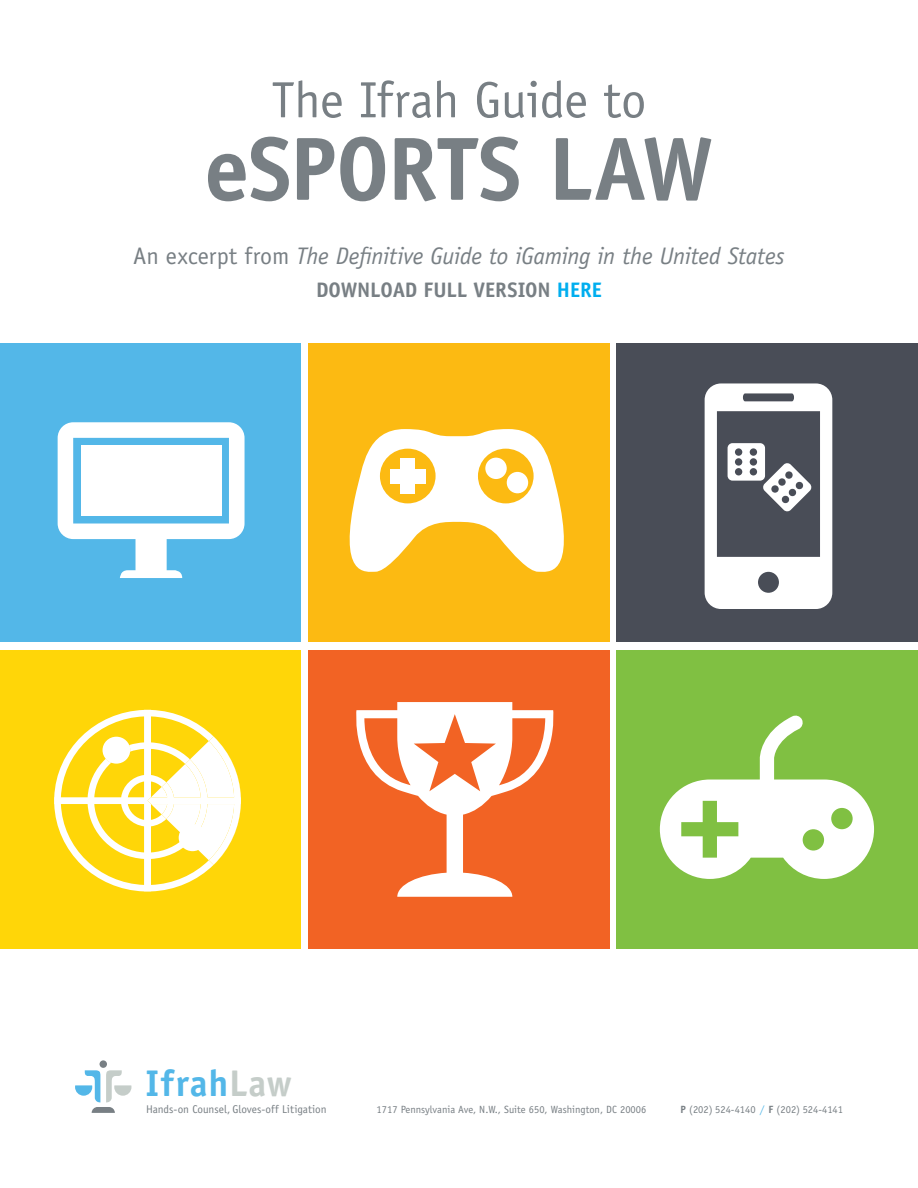
<style>
.page{position:relative;width:918px;height:1188px;background:#fff}
.page>*{position:absolute;margin:0;border:0;box-sizing:border-box;transform-origin:0 0}
.t1{font:700 90px "Officina Sans Std";letter-spacing:-.01em;color:#787f84}
.t2{font:51px "Officina Sans Std";letter-spacing:-.01em;color:#787f84}
.t3{font:700 37.2px "Officina Sans Std";letter-spacing:.025em;color:#53b7e8}
.t4{font:italic 24px "Officina Sans Std";letter-spacing:-.01em;color:#787f84}
.t5{font:700 21px "Officina Sans Std";letter-spacing:-.005em;color:#787f84}
.t6{font:11.25px "Officina Sans Std";letter-spacing:-.005em;color:#787f84}
.t7{font:10.5px "Officina Sans Std";color:#787f84}
.s1{font-style:normal}
.s2{font-family:"Officina Sans";color:#00aeef}
.s3{color:#c5cdc9}
.s4{font-weight:700}
.s5{color:#53b7e8}
</style>
<div class="page">
<div style="left:0;top:344px;width:301px;height:298px;background:#53b7e8"></div>
<div style="left:308px;top:344px;width:302px;height:298px;background:#fcba12"></div>
<div style="left:308px;top:650px;width:302px;height:299px;background:#f26324"></div>
<div style="left:0;top:650px;width:301px;height:299px;background:#ffd608"></div>
<div style="left:617px;top:344px;width:301px;height:298px;background:#494d57"></div>
<div style="left:617px;top:650px;width:301px;height:299px;background:#80c042"></div>
<div style="left:100px;top:1060px;width:7px;height:8px;background:#787f84;border-radius:50%"></div>
<svg style="left:75px;top:1070px;width:56px;height:43px"></svg>
<svg style="left:705px;top:383px;width:127px;height:226px"></svg>
<svg style="left:349px;top:429px;width:215px;height:143px"></svg>
<svg style="left:660px;top:715px;width:214px;height:164px"></svg>
<svg style="left:356px;top:702px;width:198px;height:195px"></svg>
<svg style="left:58px;top:422px;width:187px;height:156px"></svg>
<svg style="left:54px;top:710px;width:187px;height:182px"></svg>
<div style="left:179px;top:824px;width:27px;height:27px;background:#fff;border-radius:50%"></div>
<h2 class="t2" style="left:272px;top:70px;width:376px">The Ifrah Guide to</h2>
<h1 class="t1" style="left:204px;top:113px;width:511px">eSPORTS LAW</h1>
<h3 class="t4" style="left:133px;top:242px;width:653px"><span class="s1">An excerpt from</span> The Definitive Guide to iGaming in the United States</h3>
<h3 class="t5" style="left:316px;top:276px;width:287px">DOWNLOAD FULL VERSION <span class="s2">HERE</span></h3>
<h3 class="t3" style="left:146px;top:1060px;width:147px">Ifrah<span class="s3">Law</span></h3>
<p class="t6" style="left:146px;top:1102px;width:182px">Hands-on Counsel, Gloves-off Litigation</p>
<p class="t7" style="left:377px;top:1104px;width:271px">1717 Pennsylvania Ave, N.W., Suite 650, Washington, DC 20006</p>
<p class="t7" style="left:681px;top:1104px;width:164px"><span class="s4">P</span> (202) 524-4140 <span class="s5">/</span> <span class="s4">F</span> (202) 524-4141</p>
</div>
